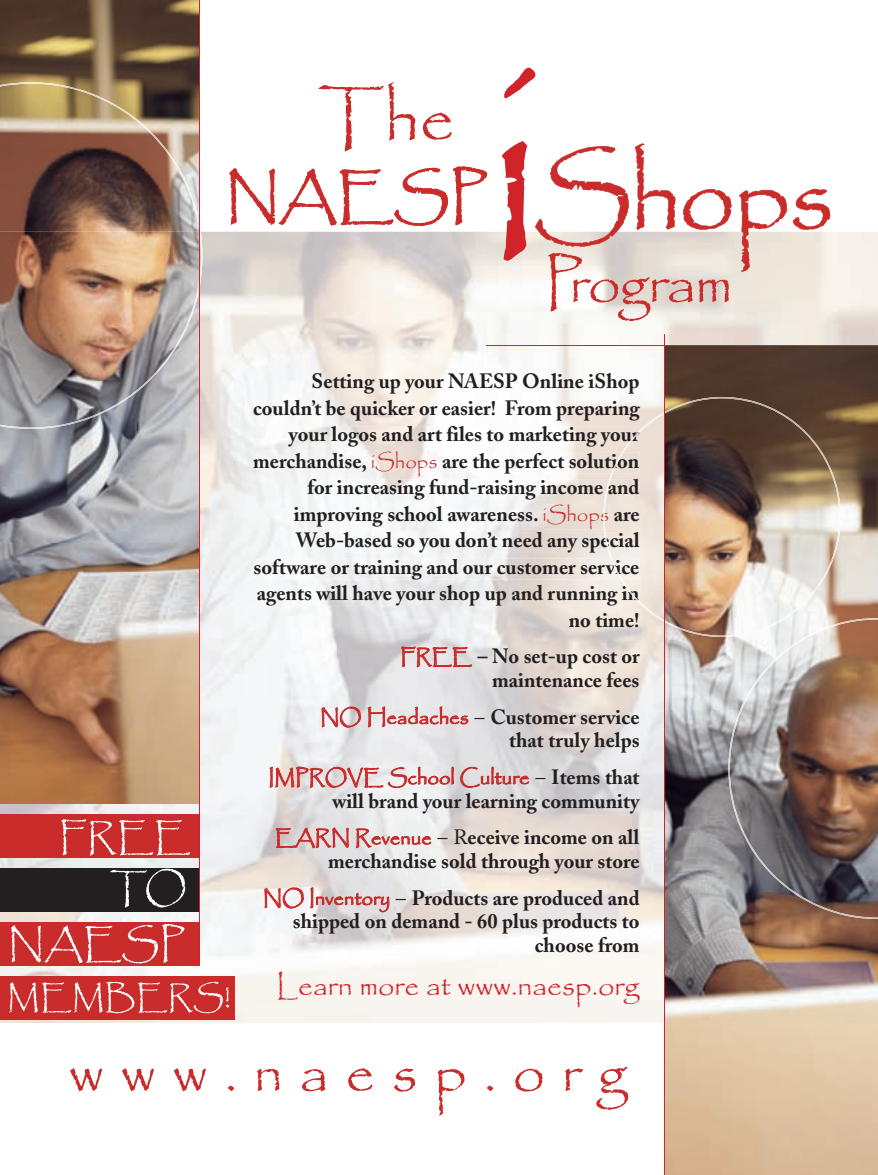
<style>
.page{position:relative;width:878px;height:1175px;background:#fff}
.page>*{position:absolute;margin:0;border:0;box-sizing:border-box;transform-origin:0 0}
.t1{font:58.8px "Papyrus";letter-spacing:.28em;color:#c92c2b}
.t2{font:29.4px "Papyrus";color:#d1232a}
.t3{font:700 20.55px/26.4px "Adobe Caslon";color:#231f20;text-align:right}
.s1{font-family:"Papyrus";font-weight:400;color:#c92c2b}
.s2{font-weight:400}
</style>
<div class="page">
<img style="left:200px;top:232px;width:338px;height:316px">
<img style="left:0;top:803px;width:187px;height:219px">
<img style="left:187px;top:548px;width:352px;height:474px">
<img style="left:288px;top:426px;width:315px;height:21px">
<img style="left:438px;top:453px;width:165px;height:20px">
<img style="left:308px;top:479px;width:295px;height:21px">
<img style="left:296px;top:532px;width:307px;height:21px">
<img style="left:254px;top:558px;width:349px;height:21px">
<img style="left:257px;top:585px;width:346px;height:21px">
<img style="left:0;top:0;width:199px;height:803px">
<img style="left:0;top:88px;width:201px;height:335px">
<img style="left:200px;top:232px;width:2px;height:55px">
<img style="left:0;top:82px;width:151px;height:50px">
<img style="left:149px;top:132px;width:37px;height:50px">
<img style="left:184px;top:182px;width:15px;height:50px">
<img style="left:157px;top:232px;width:42px;height:141px">
<img style="left:114px;top:370px;width:43px;height:37px">
<img style="left:0;top:405px;width:115px;height:24px">
<div style="left:0;top:814px;width:199px;height:44px;background:#c92c2b"></div>
<div style="left:0;top:868px;width:199px;height:43px;background:#231f20"></div>
<div style="left:0;top:922px;width:199px;height:43px;background:#c92c2b"></div>
<div style="left:0;top:976px;width:235px;height:43px;background:#c92c2b"></div>
<svg style="left:61px;top:819px;width:129px;height:36px"></svg>
<svg style="left:9px;top:981px;width:220px;height:32px"></svg>
<svg style="left:11px;top:924px;width:173px;height:39px"></svg>
<svg style="left:110px;top:868px;width:75px;height:39px"></svg>
<svg style="left:229px;top:166px;width:258px;height:60px"></svg>
<svg style="left:502px;top:67px;width:328px;height:254px"></svg>
<svg style="left:318px;top:82px;width:134px;height:69px"></svg>
<svg style="left:401px;top:643px;width:71px;height:27px;background:#dcb7b8"></svg>
<svg style="left:321px;top:700px;width:147px;height:29px;background:#e0c3c5"></svg>
<svg style="left:269px;top:761px;width:185px;height:31px;background:#e1c3c3"></svg>
<svg style="left:460px;top:766px;width:69px;height:22px;background:#d7b3b5"></svg>
<svg style="left:275px;top:825px;width:156px;height:25px;background:#dcb9ba"></svg>
<svg style="left:264px;top:881px;width:125px;height:31px"></svg>
<hr style="left:199px;top:0;width:1px;height:962px;background:#d1232a">
<img style="left:665px;top:450px;width:131px;height:157px">
<img style="left:769px;top:668px;width:109px;height:229px">
<img style="left:665px;top:346px;width:213px;height:104px">
<img style="left:800px;top:449px;width:78px;height:169px">
<img style="left:665px;top:607px;width:135px;height:103px">
<img style="left:665px;top:710px;width:89px;height:312px">
<img style="left:754px;top:853px;width:46px;height:169px">
<img style="left:799px;top:897px;width:79px;height:125px">
<img style="left:603px;top:412px;width:61px;height:210px">
<img style="left:625px;top:430px;width:15px;height:17px">
<svg style="left:629px;top:432px;width:10px;height:9px"></svg>
<img style="left:611px;top:453px;width:12px;height:20px">
<svg style="left:613px;top:463px;width:3px;height:5px"></svg>
<img style="left:604px;top:479px;width:6px;height:21px">
<img style="left:603px;top:504px;width:2px;height:25px">
<img style="left:604px;top:532px;width:6px;height:21px">
<svg style="left:605px;top:538px;width:3px;height:9px"></svg>
<img style="left:610px;top:558px;width:12px;height:21px">
<svg style="left:613px;top:565px;width:6px;height:9px"></svg>
<img style="left:624px;top:585px;width:15px;height:18px">
<img style="left:625px;top:586px;width:13px;height:14px">
<img style="left:665px;top:397px;width:152px;height:48px">
<img style="left:796px;top:444px;width:44px;height:166px">
<img style="left:665px;top:608px;width:131px;height:29px">
<img style="left:766px;top:618px;width:112px;height:50px">
<img style="left:728px;top:668px;width:41px;height:204px">
<img style="left:768px;top:869px;width:109px;height:50px">
<hr style="left:664px;top:334px;width:1px;height:840px;background:#d1232a">
<hr style="left:486px;top:345px;width:392px;height:1px;background:#d1232a">
<p class="t3" style="left:253px;top:368px;width:388px">Setting up your NAESP Online iShop couldn’t be quicker or easier! From preparing your logos and art files to marketing your merchandise, <span class="s1">iShops</span> are the perfect solution for increasing fund-raising income and improving school awareness. <span class="s1">iShops</span> are Web-based so you don’t need any special software or training and our customer service agents will have your shop up and running in no time!</p>
<p class="t3" style="left:400px;top:645px;width:241px;line-height:23.5px"><span class="s1">FREE</span> – No set-up cost or maintenance fees</p>
<p class="t3" style="left:320px;top:705px;width:321px;line-height:23.5px"><span class="s1">NO Headaches</span> <span class="s2">–</span> Customer service that truly helps</p>
<p class="t3" style="left:268px;top:765px;width:372px;line-height:23.5px"><span class="s1">IMPROVE School Culture</span> <span class="s2">–</span> Items that will brand your learning community</p>
<p class="t3" style="left:275px;top:825px;width:366px;line-height:23.5px"><span class="s1">EARN Revenue</span> <span class="s2">– R</span>eceive income on all merchandise sold through your store</p>
<p class="t3" style="left:263px;top:886px;width:378px;line-height:23.5px"><span class="s1">NO Inventory</span> <span class="s2">–</span> Products are produced and shipped on demand - 60 plus products to choose from</p>
<p class="t2" style="left:276px;top:967px;width:364px">Learn more at www.naesp.org</p>
<p class="t1" style="left:69px;top:1036px;width:560px">www.naesp.org</p>
</div>
